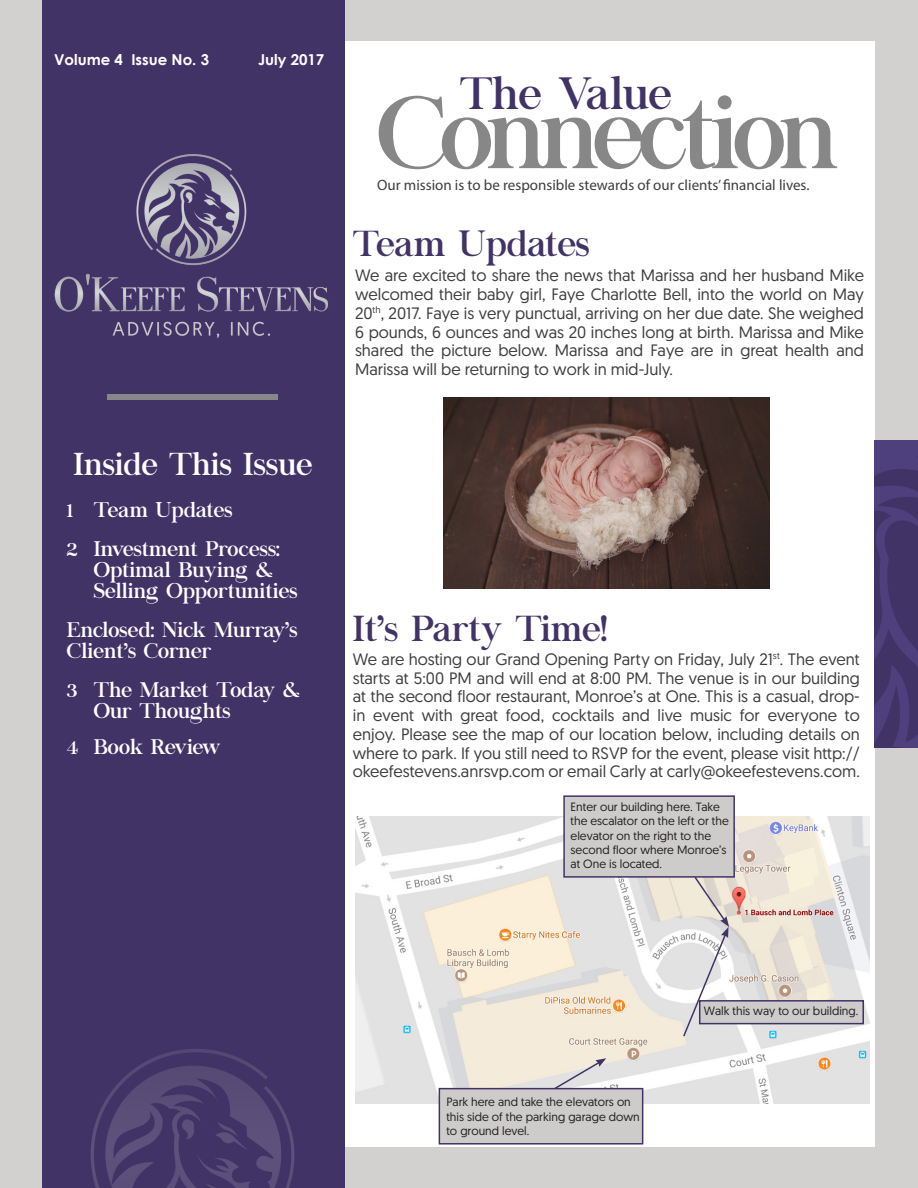
<style>
.page{position:relative;width:918px;height:1188px;background:#d3d1d0}
.page>*{position:absolute;margin:0;border:0;box-sizing:border-box;transform-origin:0 0}
.HEADING{font:100.5px "Chapaza";letter-spacing:-.06em;color:#888787}
.SUBTITLE{font:45px "Chapaza";color:#423367}
.t1{font:36px "Chapaza";color:#423367}
.t2{font:31.5px "Chapaza";color:#fff}
.PARAGRAPH{font:21px/21px "Chapaza";color:#fff}
.PARAGRAPH-2{font:16.5px/18.8px "Geomanist";color:#3e3e3f;text-align:justify}
.t3{font:15px "Myriad Pro";color:#3e3e3f}
.t4{font:700 15px "Century Gothic";color:#fff}
.t5{font:12px/14.4px "Geomanist";color:#231f20}
</style>
<div class="page">
<div style="left:43px;top:41px;width:832px;height:1106px;background:#fff"></div>
<div style="left:42px;top:0;width:302px;height:1188px;background:#423367"></div>
<img style="left:54px;top:154px;width:274px;height:184px">
<img style="left:91px;top:1049px;width:204px;height:139px">
<svg style="left:875px;top:440px;width:43px;height:307px;background:#46386f"></svg>
<div style="left:108px;top:394px;width:170px;height:6px;background:#888787"></div>
<img style="left:443px;top:397px;width:326px;height:192px">
<img style="left:355px;top:816px;width:514px;height:288px">
<div style="left:563px;top:795px;width:172px;height:83px;background:#ceccca;border:2px solid #423367"></div>
<div style="left:439px;top:1088px;width:204px;height:57px;background:#ceccca;border:2px solid #423367"></div>
<svg style="left:552px;top:1058px;width:54px;height:33px;background:#d7d2d2"></svg>
<svg style="left:682px;top:875px;width:47px;height:163px"></svg>
<div style="left:699px;top:1000px;width:165px;height:24px;background:#ceccca;border:2px solid #423367"></div>
<p class="t4" style="left:54px;top:48px;width:157px">Volume 4 Issue No. 3</p>
<p class="t4" style="left:258px;top:48px;width:68px">July 2017</p>
<p class="SUBTITLE" style="left:460px;top:67px;width:213px">The Value</p>
<p class="HEADING" style="left:377px;top:75px;width:463px">Connection</p>
<p class="t3" style="left:377px;top:176px;width:434px">Our mission is to be responsible stewards of our clients’ financial lives.</p>
<p class="t1" style="left:353px;top:222px;width:238px">Team Updates</p>
<p class="PARAGRAPH-2" style="left:355px;top:266px;width:511px">We are excited to share the news that Marissa and her husband Mike welcomed their baby girl, Faye Charlotte Bell, into the world on May 20<sup>th</sup>, 2017. Faye is very punctual, arriving on her due date. She weighed 6 pounds, 6 ounces and was 20 inches long at birth. Marissa and Mike shared the picture below. Marissa and Faye are in great health and Marissa will be returning to work in mid-July.</p>
<p class="t2" style="left:74px;top:446px;width:240px">Inside This Issue</p>
<p class="PARAGRAPH" style="left:67px;top:500px;width:167px">1 Team Updates</p>
<p class="PARAGRAPH" style="left:94px;top:539px;width:205px;text-indent:-27px">2 Investment Process:<br>Optimal Buying &amp;<br>Selling Opportunities</p>
<p class="PARAGRAPH" style="left:67px;top:620px;width:232px">Enclosed: Nick Murray’s</p>
<p class="PARAGRAPH" style="left:67px;top:641px;width:146px">Client’s Corner</p>
<p class="PARAGRAPH" style="left:94px;top:680px;width:208px;text-indent:-27px">3 The Market Today &amp;<br>Our Thoughts</p>
<p class="PARAGRAPH" style="left:67px;top:737px;width:155px">4 Book Review</p>
<p class="t1" style="left:353px;top:608px;width:256px">It’s Party Time!</p>
<p class="PARAGRAPH-2" style="left:353px;top:649px;width:509px">We are hosting our Grand Opening Party on Friday, July 21<sup>st</sup>. The event starts at 5:00 PM and will end at 8:00 PM. The venue is in our building at the second floor restaurant, Monroe’s at One. This is a casual, drop&shy;in event with great food, cocktails and live music for everyone to enjoy. Please see the map of our location below, including details on where to park. If you still need to RSVP for the event, please visit http:// okeefestevens.anrsvp.com or email Carly at carly@okeefestevens.com.</p>
<p class="t5" style="left:571px;top:799px;width:160px">Enter our building here. Take the escalator on the left or the elevator on the right to the second floor where Monroe’s at One is located.</p>
<p class="t5" style="left:446px;top:1094px;width:195px">Park here and take the elevators on this side of the parking garage down to ground level.</p>
<p class="t5" style="left:704px;top:1003px;width:156px">Walk this way to our building.</p>
</div>
